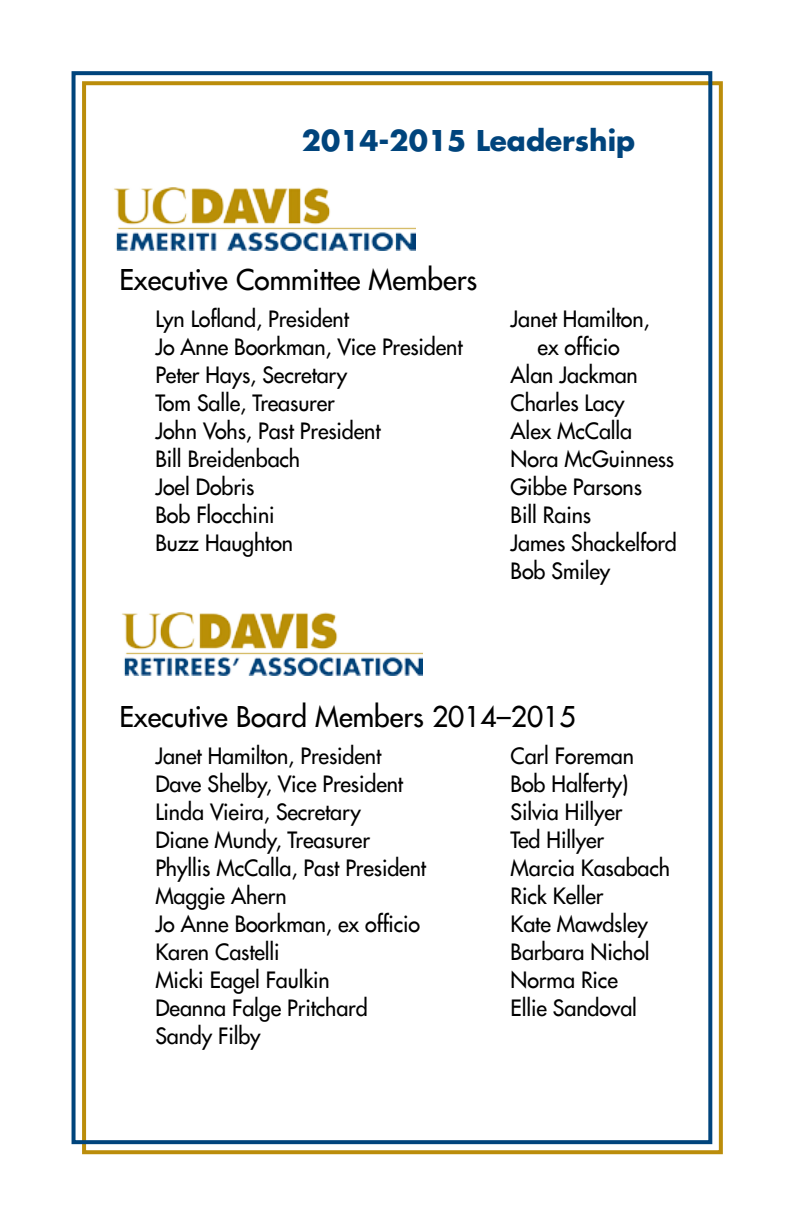
<style>
.page{position:relative;width:792px;height:1224px;background:#fff}
.page>*{position:absolute;margin:0;border:0;box-sizing:border-box;transform-origin:0 0}
.t1{font:500 28px "Futura UC Davis";color:#000}
.t2{font:700 28px "Futura UC Davis";color:#00447c}
.t3{font:500 22px/28px "Futura UC Davis";letter-spacing:-.005em;color:#000}
</style>
<div class="page">
<div style="left:82px;top:81px;width:641px;height:1073px;border:4px solid #bb8d0b"></div>
<div style="left:72px;top:71px;width:640px;height:1073px;border:4px solid #00447c"></div>
<img style="left:122px;top:612px;width:301px;height:63px">
<img style="left:114px;top:188px;width:301px;height:63px">
<p class="t2" style="left:302px;top:122px;width:335px">2014-2015 Leadership</p>
<p class="t1" style="left:119px;top:262px;width:360px">Executive Committee Members</p>
<p class="t3" style="left:155px;top:305px;width:309px">Lyn Lofland, President<br>Jo Anne Boorkman, Vice President<br>Peter Hays, Secretary<br>Tom Salle, Treasurer<br>John Vohs, Past President<br>Bill Breidenbach<br>Joel Dobris<br>Bob Flocchini<br>Buzz Haughton</p>
<p class="t3" style="left:511px;top:305px;width:141px">Janet Hamilton,</p>
<p class="t3" style="left:538px;top:333px;width:84px">ex officio</p>
<p class="t3" style="left:511px;top:361px;width:129px">Alan Jackman</p>
<p class="t3" style="left:511px;top:389px;width:115px">Charles Lacy</p>
<p class="t3" style="left:511px;top:417px;width:123px">Alex McCalla</p>
<p class="t3" style="left:511px;top:445px;width:165px">Nora McGuinness</p>
<p class="t3" style="left:511px;top:473px;width:133px">Gibbe Parsons</p>
<p class="t3" style="left:511px;top:501px;width:82px">Bill Rains</p>
<p class="t3" style="left:511px;top:529px;width:168px">James Shackelford</p>
<p class="t3" style="left:511px;top:557px;width:101px">Bob Smiley</p>
<p class="t1" style="left:119px;top:699px;width:458px">Executive Board Members 2014–2015</p>
<p class="t3" style="left:155px;top:742px;width:272px">Janet Hamilton, President<br>Dave Shelby, Vice President<br>Linda Vieira, Secretary<br>Diane Mundy, Treasurer<br>Phyllis McCalla, Past President<br>Maggie Ahern<br>Jo Anne Boorkman, ex officio<br>Karen Castelli<br>Micki Eagel Faulkin<br>Deanna Falge Pritchard<br>Sandy Filby</p>
<p class="t3" style="left:511px;top:742px;width:161px">Carl Foreman<br>Bob Halferty)<br>Silvia Hillyer<br>Ted Hillyer<br>Marcia Kasabach<br>Rick Keller<br>Kate Mawdsley<br>Barbara Nichol<br>Norma Rice<br>Ellie Sandoval</p>
</div>
